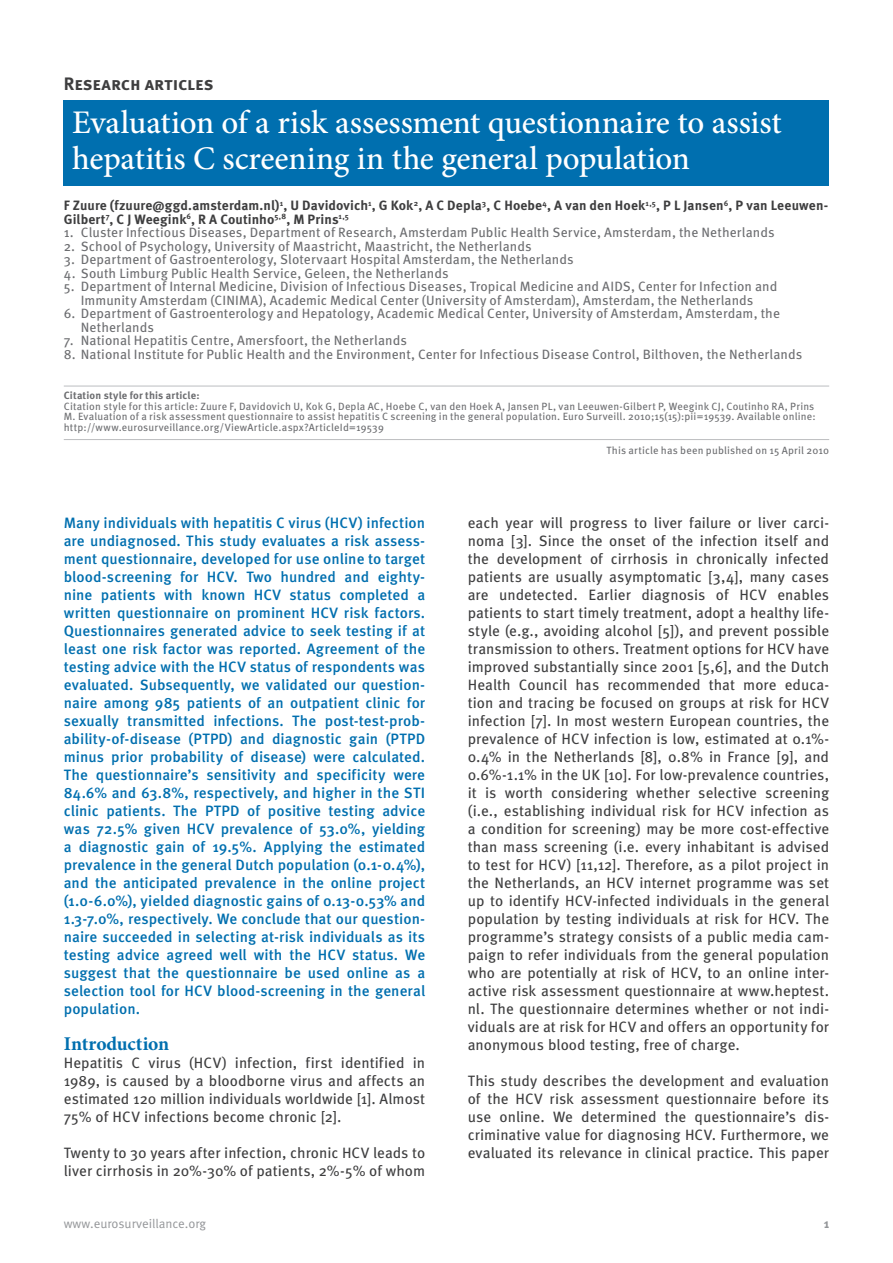
<style>
.page{position:relative;width:893px;height:1263px;background:#fff}
.page>*{position:absolute;margin:0;border:0;box-sizing:border-box;transform-origin:0 0}
.t1{font:500 33px/36px "Minion Pro";letter-spacing:-.005em;color:#fff}
.t2{font:700 19.5px "Minion Pro";letter-spacing:-.005em;color:#006faf}
.t3{font:700 18px "Meta Pro";color:#3e3e3f}
.t4{font:15px/18px "Meta Pro";color:#3e3e3f;text-align:justify}
.t5{font:500 15px/18px "Meta Pro";letter-spacing:.005em;color:#006faf;text-align:justify}
.t6{font:13.5px/13.5px "Meta Pro";letter-spacing:.01em;color:#6c6d70;text-align:center}
.t7{font:700 13.5px/13.5px "Meta Pro";letter-spacing:.005em;color:#3e3e3f}
.t8{font:12.75px "Meta Pro";color:#939598}
.t9{font:700 12.75px "Meta Pro";color:#939598}
.t10{font:10.5px/10.5px "Meta Pro";letter-spacing:.015em;color:#6c6d70;text-align:justify}
.t11{font:700 10.5px "Meta Pro";letter-spacing:.015em;color:#6c6d70}
</style>
<div class="page">
<hr style="left:64px;top:386px;width:765px;height:1px;background:#bcbdc0">
<hr style="left:64px;top:439px;width:765px;height:1px;background:#bcbdc0">
<div style="left:64px;top:100px;width:765px;height:86px;background:#006faf"></div>
<p class="t3" style="left:64px;top:72px;width:151px">Research articles</p>
<h1 class="t1" style="left:72px;top:104px;width:711px">Evaluation of a risk assessment questionnaire to assist hepatitis C screening in the general population</h1>
<p class="t7" style="left:64px;top:199px;width:766px">F Zuure (fzuure@ggd.amsterdam.nl)<sup>1</sup>, U Davidovich<sup>1</sup>, G Kok<sup>2</sup>, A C Depla<sup>3</sup>, C Hoebe<sup>4</sup>, A van den Hoek<sup>1,5</sup>, P L Jansen<sup>6</sup>, P van Leeuwen-<br>Gilbert<sup>7</sup>, C J Weegink<sup>6</sup>, R A Coutinho<sup>5,8</sup>, M Prins<sup>1,5</sup></p>
<p class="t6" style="left:64px;top:226px;width:712px">1. Cluster Infectious Diseases, Department of Research, Amsterdam Public Health Service, Amsterdam, the Netherlands</p>
<p class="t6" style="left:64px;top:240px;width:469px">2. School of Psychology, University of Maastricht, Maastricht, the Netherlands</p>
<p class="t6" style="left:64px;top:253px;width:511px">3. Department of Gastroenterology, Slotervaart Hospital Amsterdam, the Netherlands</p>
<p class="t6" style="left:64px;top:267px;width:386px">4. South Limburg Public Health Service, Geleen, the Netherlands</p>
<p class="t6" style="left:64px;top:280px;width:715px">5. Department of Internal Medicine, Division of Infectious Diseases, Tropical Medicine and AIDS, Center for Infection and<br>Immunity Amsterdam (CINIMA), Academic Medical Center (University of Amsterdam), Amsterdam, the Netherlands</p>
<p class="t6" style="left:81px;top:307px;width:701px;text-align:left;text-indent:-17px">6. Department of Gastroenterology and Hepatology, Academic Medical Center, University of Amsterdam, Amsterdam, the<br>Netherlands</p>
<p class="t6" style="left:64px;top:334px;width:345px">7. National Hepatitis Centre, Amersfoort, the Netherlands</p>
<p class="t6" style="left:64px;top:348px;width:740px">8. National Institute for Public Health and the Environment, Center for Infectious Disease Control, Bilthoven, the Netherlands</p>
<p class="t11" style="left:64px;top:389px;width:137px">Citation style for this article:</p>
<p class="t10" style="left:64px;top:401px;width:753px">Citation style for this article: Zuure F, Davidovich U, Kok G, Depla AC, Hoebe C, van den Hoek A, Jansen PL, van Leeuwen-Gilbert P, Weegink CJ, Coutinho RA, Prins M. Evaluation of a risk assessment questionnaire to assist hepatitis C screening in the general population. Euro Surveill. 2010;15(15):pii=19539. Available online: http://www.eurosurveillance.org/ViewArticle.aspx?ArticleId=19539</p>
<p class="t10" style="left:606px;top:445px;width:224px">This article has been published on 15 April 2010</p>
<p class="t5" style="left:64px;top:514px;width:363px">Many individuals with hepatitis C virus (HCV) infection are undiagnosed. This study evaluates a risk assess&shy;ment questionnaire, developed for use online to target blood-screening for HCV. Two hundred and eighty&shy;nine patients with known HCV status completed a written questionnaire on prominent HCV risk factors.<br>Questionnaires generated advice to seek testing if at least one risk factor was reported. Agreement of the testing advice with the HCV status of respondents was evaluated. Subsequently, we validated our question&shy;naire among 985 patients of an outpatient clinic for sexually transmitted infections. The post-test-prob&shy;ability-of-disease (PTPD) and diagnostic gain (PTPD minus prior probability of disease) were calculated.<br>The questionnaire’s sensitivity and specificity were 84.6% and 63.8%, respectively, and higher in the STI clinic patients. The PTPD of positive testing advice was 72.5% given HCV prevalence of 53.0%, yielding a diagnostic gain of 19.5%. Applying the estimated prevalence in the general Dutch population (0.1-0.4%), and the anticipated prevalence in the online project (1.0-6.0%), yielded diagnostic gains of 0.13-0.53% and 1.3-7.0%, respectively. We conclude that our question&shy;naire succeeded in selecting at-risk individuals as its testing advice agreed well with the HCV status. We suggest that the questionnaire be used online as a selection tool for HCV blood-screening in the general population.</p>
<h2 class="t2" style="left:64px;top:1030px;width:107px">Introduction</h2>
<p class="t4" style="left:64px;top:1054px;width:363px">Hepatitis C virus (HCV) infection, first identified in 1989, is caused by a bloodborne virus and affects an estimated 120 million individuals worldwide [1]. Almost 75% of HCV infections become chronic [2].</p>
<p class="t4" style="left:64px;top:1144px;width:363px">Twenty to 30 years after infection, chronic HCV leads to liver cirrhosis in 20%-30% of patients, 2%-5% of whom</p>
<p class="t4" style="left:468px;top:514px;width:363px">each year will progress to liver failure or liver carci&shy;noma [3]. Since the onset of the infection itself and the development of cirrhosis in chronically infected patients are usually asymptomatic [3,4], many cases are undetected. Earlier diagnosis of HCV enables patients to start timely treatment, adopt a healthy life&shy;style (e.g., avoiding alcohol [5]), and prevent possible transmission to others. Treatment options for HCV have improved substantially since 2001 [5,6], and the Dutch Health Council has recommended that more educa&shy;tion and tracing be focused on groups at risk for HCV infection [7]. In most western European countries, the prevalence of HCV infection is low, estimated at 0.1%- 0.4% in the Netherlands [8], 0.8% in France [9], and 0.6%-1.1% in the UK [10]. For low-prevalence countries, it is worth considering whether selective screening (i.e., establishing individual risk for HCV infection as a condition for screening) may be more cost-effective than mass screening (i.e. every inhabitant is advised to test for HCV) [11,12]. Therefore, as a pilot project in the Netherlands, an HCV internet programme was set up to identify HCV-infected individuals in the general population by testing individuals at risk for HCV. The programme’s strategy consists of a public media cam&shy;paign to refer individuals from the general population who are potentially at risk of HCV, to an online inter&shy;active risk assessment questionnaire at www.heptest. nl. The questionnaire determines whether or not indi&shy;viduals are at risk for HCV and offers an opportunity for anonymous blood testing, free of charge.</p>
<p class="t4" style="left:468px;top:1072px;width:363px">This study describes the development and evaluation of the HCV risk assessment questionnaire before its use online. We determined the questionnaire’s dis&shy;criminative value for diagnosing HCV. Furthermore, we evaluated its relevance in clinical practice. This paper</p>
<p class="t8" style="left:64px;top:1215px;width:144px">www.eurosurveillance.org</p>
<p class="t9" style="left:824px;top:1215px;width:7px">1</p>
</div>
